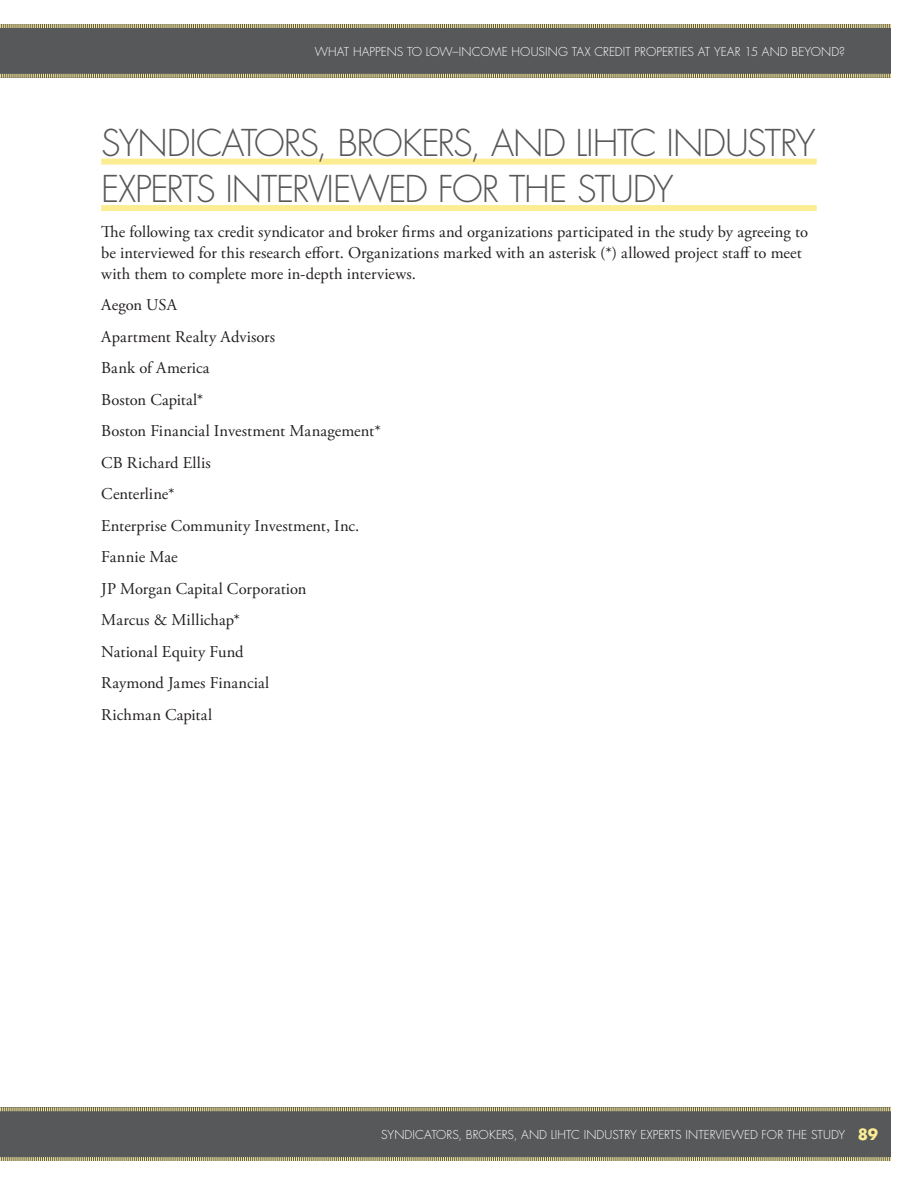
<style>
.page{position:relative;width:918px;height:1188px;background:#fff}
.page>*{position:absolute;margin:0;border:0;box-sizing:border-box;transform-origin:0 0}
.t1{font:300 36px/46.5px "Futura";letter-spacing:-.035em;color:#57585a}
.t2{font:16.5px/21px "Adobe Garamond Pro";letter-spacing:.005em;color:#231f20}
.t3{font:700 15px "Futura";color:#fced93}
.t4{font:300 12px "Futura";letter-spacing:.005em;color:#fff}
</style>
<div class="page">
<div style="left:0;top:1107px;width:891px;height:54px;background:#57585a"></div>
<svg style="left:0;top:1107px;width:891px;height:5px"></svg>
<svg style="left:0;top:1157px;width:891px;height:4px"></svg>
<div style="left:0;top:24px;width:891px;height:54px;background:#57585a"></div>
<svg style="left:0;top:24px;width:891px;height:4px"></svg>
<svg style="left:0;top:73px;width:891px;height:5px"></svg>
<div style="left:101px;top:159px;width:716px;height:6px;background:#fced93"></div>
<div style="left:101px;top:205px;width:716px;height:6px;background:#fced93"></div>
<p class="t4" style="left:315px;top:43px;width:532px">WHAT HAPPENS TO LOW–INCOME HOUSING TAX CREDIT PROPERTIES AT YEAR 15 AND BEYOND?</p>
<h1 class="t1" style="left:101px;top:120px;width:716px">SYNDICATORS, BROKERS, AND LIHTC INDUSTRY<br>EXPERTS INTERVIEWED FOR THE STUDY</h1>
<p class="t2" style="left:101px;top:222px;width:708px">The following tax credit syndicator and broker firms and organizations participated in the study by agreeing to be interviewed for this research effort. Organizations marked with an asterisk (*) allowed project staff to meet with them to complete more in-depth interviews.</p>
<p class="t2" style="left:101px;top:295px;width:77px">Aegon USA</p>
<p class="t2" style="left:101px;top:327px;width:175px">Apartment Realty Advisors</p>
<p class="t2" style="left:101px;top:358px;width:110px">Bank of America</p>
<p class="t2" style="left:101px;top:390px;width:104px">Boston Capital*</p>
<p class="t2" style="left:101px;top:421px;width:281px">Boston Financial Investment Management*</p>
<p class="t2" style="left:101px;top:453px;width:111px">CB Richard Ellis</p>
<p class="t2" style="left:101px;top:484px;width:75px">Centerline*</p>
<p class="t2" style="left:101px;top:516px;width:260px">Enterprise Community Investment, Inc.</p>
<p class="t2" style="left:101px;top:547px;width:78px">Fannie Mae</p>
<p class="t2" style="left:101px;top:579px;width:207px">JP Morgan Capital Corporation</p>
<p class="t2" style="left:101px;top:610px;width:140px">Marcus &amp; Millichap*</p>
<p class="t2" style="left:101px;top:642px;width:144px">National Equity Fund</p>
<p class="t2" style="left:101px;top:673px;width:170px">Raymond James Financial</p>
<p class="t2" style="left:101px;top:705px;width:112px">Richman Capital</p>
<p class="t4" style="left:381px;top:1127px;width:465px">SYNDICATORS, BROKERS, AND LIHTC INDUSTRY EXPERTS INTERVIEWED FOR THE STUDY</p>
<p class="t3" style="left:858px;top:1124px;width:22px">89</p>
</div>
